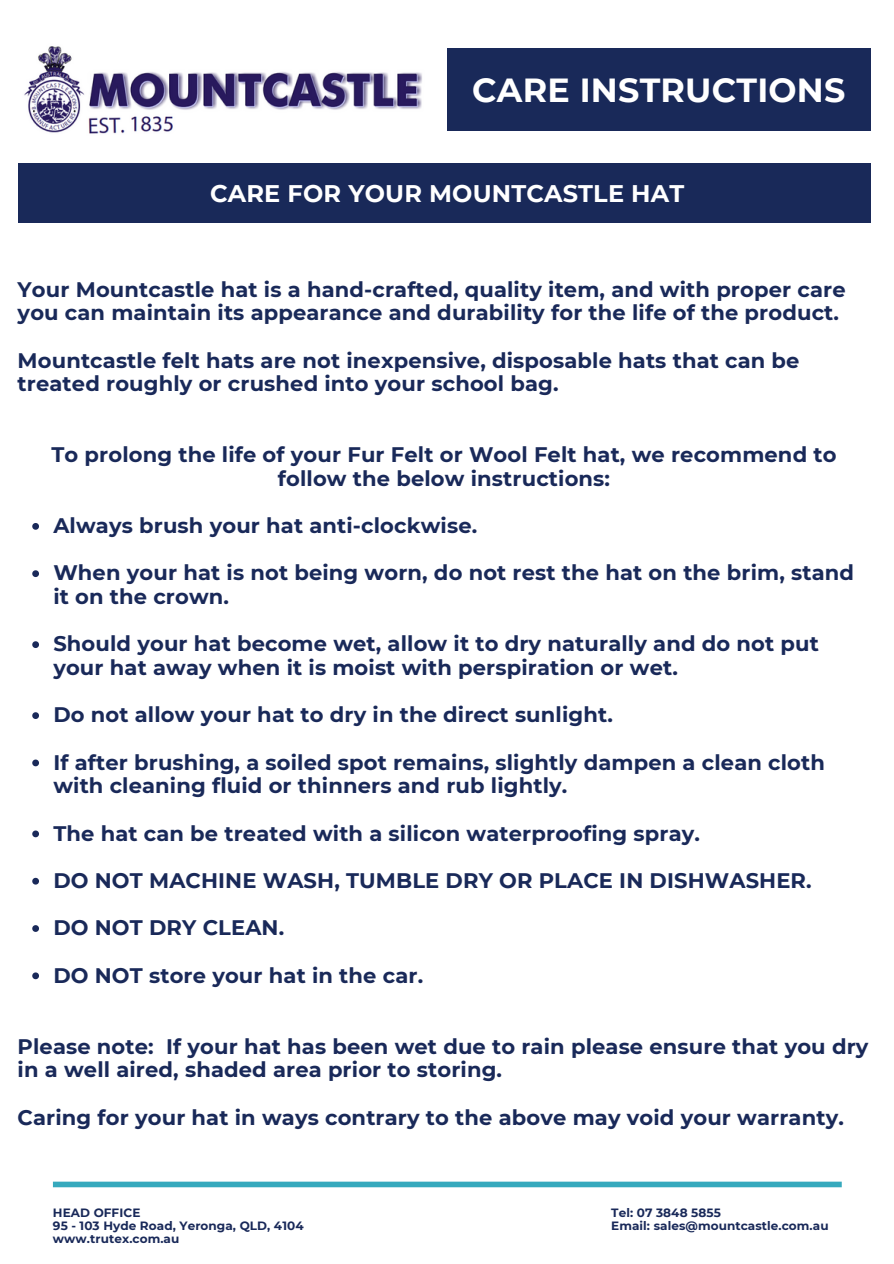
<style>
.page{position:relative;width:894px;height:1264px;background:#fff}
.page>*{position:absolute;margin:0;border:0;box-sizing:border-box;transform-origin:0 0}
.t1{font:700 33.3px "Montserrat";letter-spacing:.005em;color:#fff}
.t2{font:700 24px "Montserrat";letter-spacing:.005em;color:#fff}
.t3{font:700 21px/23.7px "Montserrat";letter-spacing:.005em;color:#192959}
.t4{font:700 12px "Montserrat";letter-spacing:.005em;color:#192959}
</style>
<div class="page">
<div style="left:18px;top:163px;width:852px;height:60px;background:#192959"></div>
<div style="left:53px;top:1181px;width:788px;height:6px;background:#36a9bd"></div>
<div style="left:447px;top:48px;width:423px;height:83px;background:#192959"></div>
<svg style="left:32px;top:523px;width:7px;height:6px"></svg>
<svg style="left:32px;top:570px;width:7px;height:7px"></svg>
<svg style="left:32px;top:641px;width:7px;height:7px"></svg>
<svg style="left:32px;top:712px;width:7px;height:7px"></svg>
<svg style="left:32px;top:759px;width:7px;height:7px"></svg>
<svg style="left:32px;top:830px;width:7px;height:7px"></svg>
<svg style="left:32px;top:877px;width:7px;height:7px"></svg>
<svg style="left:32px;top:925px;width:7px;height:6px"></svg>
<svg style="left:32px;top:972px;width:7px;height:7px"></svg>
<img style="left:24px;top:46px;width:398px;height:88px">
<p class="t1" style="left:472px;top:70px;width:374px">CARE INSTRUCTIONS</p>
<p class="t2" style="left:210px;top:179px;width:475px">CARE FOR YOUR MOUNTCASTLE HAT</p>
<p class="t3" style="left:18px;top:277px;width:829px">Your Mountcastle hat is a hand-crafted, quality item, and with proper care you can maintain its appearance and durability for the life of the product.</p>
<p class="t3" style="left:18px;top:348px;width:783px">Mountcastle felt hats are not inexpensive, disposable hats that can be treated roughly or crushed into your school bag.</p>
<p class="t3" style="left:51px;top:443px;width:786px;text-align:center">To prolong the life of your Fur Felt or Wool Felt hat, we recommend to follow the below instructions:</p>
<p class="t3" style="left:53px;top:513px;width:425px">Always brush your hat anti-clockwise.</p>
<p class="t3" style="left:53px;top:561px;width:802px">When your hat is not being worn, do not rest the hat on the brim, stand it on the crown.</p>
<p class="t3" style="left:53px;top:632px;width:766px">Should your hat become wet, allow it to dry naturally and do not put your hat away when it is moist with perspiration or wet.</p>
<p class="t3" style="left:53px;top:703px;width:561px">Do not allow your hat to dry in the direct sunlight.</p>
<p class="t3" style="left:53px;top:750px;width:773px">If after brushing, a soiled spot remains, slightly dampen a clean cloth with cleaning fluid or thinners and rub lightly.</p>
<p class="t3" style="left:53px;top:821px;width:648px">The hat can be treated with a silicon waterproofing spray.</p>
<p class="t3" style="left:53px;top:868px;width:759px">DO NOT MACHINE WASH, TUMBLE DRY OR PLACE IN DISHWASHER.</p>
<p class="t3" style="left:53px;top:915px;width:232px">DO NOT DRY CLEAN.</p>
<p class="t3" style="left:53px;top:963px;width:371px">DO NOT store your hat in the car.</p>
<p class="t3" style="left:18px;top:1034px;width:852px">Please note: If your hat has been wet due to rain please ensure that you dry in a well aired, shaded area prior to storing.</p>
<p class="t3" style="left:18px;top:1105px;width:827px">Caring for your hat in ways contrary to the above may void your warranty.</p>
<p class="t4" style="left:53px;top:1205px;width:89px">HEAD OFFICE</p>
<p class="t4" style="left:53px;top:1218px;width:252px">95 - 103 Hyde Road, Yeronga, QLD, 4104</p>
<p class="t4" style="left:53px;top:1231px;width:128px">www.trutex.com.au</p>
<p class="t4" style="left:611px;top:1205px;width:111px">Tel: 07 3848 5855</p>
<p class="t4" style="left:611px;top:1218px;width:219px">Email: sales@mountcastle.com.au</p>
</div>
